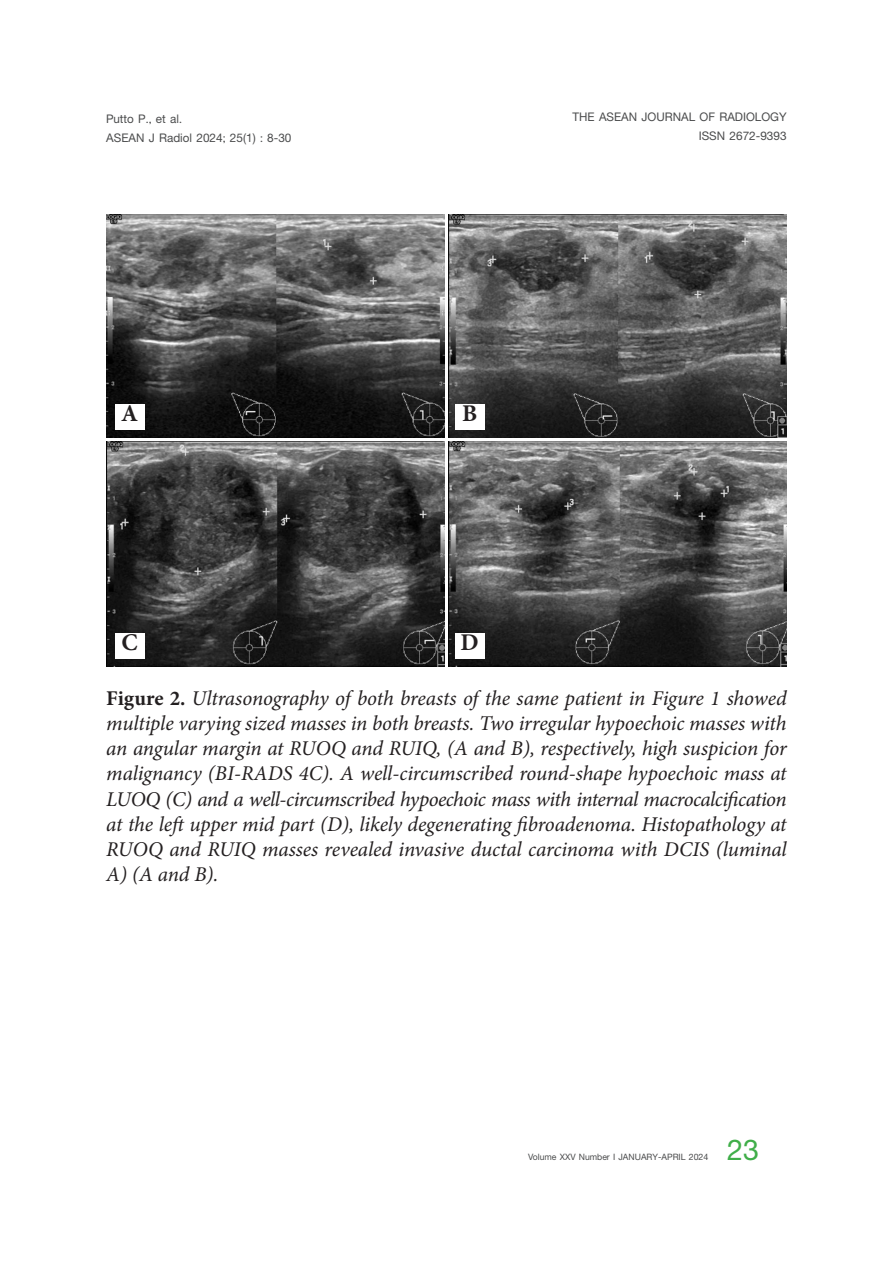
<style>
.page{position:relative;width:893px;height:1263px;background:#fff}
.page>*{position:absolute;margin:0;border:0;box-sizing:border-box;transform-origin:0 0}
.t1{font:700 43.5px "PSL Kanda Pro";color:#40ae49}
.t2{font:700 24px "Minion Pro";color:#231f20}
.t3{font:italic 21px/25.2px "Minion Pro";letter-spacing:-.01em;color:#231f20;text-align:justify}
.t4{font:700 18px/18.9px "PSL Kanda Pro";color:#4b4c4d}
.t5{font:700 13.35px "PSL Kanda Pro";color:#4b4c4d}
.s1{color:#4d4e4f}
.s2{font-weight:700;font-style:normal}
</style>
<div class="page">
<img style="left:106px;top:214px;width:339px;height:223px">
<img style="left:448px;top:214px;width:339px;height:223px">
<img style="left:106px;top:441px;width:338px;height:225px">
<img style="left:448px;top:441px;width:339px;height:225px">
<div style="left:115px;top:404px;width:29px;height:26px;background:#fff"></div>
<div style="left:115px;top:633px;width:29px;height:26px;background:#fff"></div>
<div style="left:455px;top:404px;width:30px;height:26px;background:#fff"></div>
<div style="left:455px;top:633px;width:30px;height:26px;background:#fff"></div>
<p class="t4" style="left:106px;top:109px;width:187px">Putto P., e<span class="s1">t al.<br></span>ASEAN J Radiol 2024; 25(1) : 8-30</p>
<p class="t4" style="left:572px;top:107px;width:216px">THE ASEAN JOURNAL OF RADIOLOGY</p>
<p class="t4" style="left:699px;top:126px;width:89px">ISSN 2672-9393</p>
<p class="t2" style="left:121px;top:397px;width:18px">A</p>
<p class="t2" style="left:462px;top:397px;width:17px">B</p>
<p class="t2" style="left:121px;top:626px;width:18px">C</p>
<p class="t2" style="left:461px;top:626px;width:20px">D</p>
<p class="t3" style="left:106px;top:685px;width:682px"><span class="s2">Figure 2.</span> Ultrasonography of both breasts of the same patient in Figure 1 showed multiple varying sized masses in both breasts. Two irregular hypoechoic masses with an angular margin at RUOQ and RUIQ, (A and B), respectively, high suspicion for malignancy (BI-RADS 4C). A well-circumscribed round-shape hypoechoic mass at LUOQ (C) and a well-circumscribed hypoechoic mass with internal macrocalcification at the left upper mid part (D), likely degenerating fibroadenoma. Histopathology at RUOQ and RUIQ masses revealed invasive ductal carcinoma with DCIS (luminal A) (A and B).</p>
<p class="t5" style="left:528px;top:1149px;width:182px">Volume XXV Number I JANUARY-APRIL 2024</p>
<h1 class="t1" style="left:727px;top:1125px;width:33px">23</h1>
</div>
